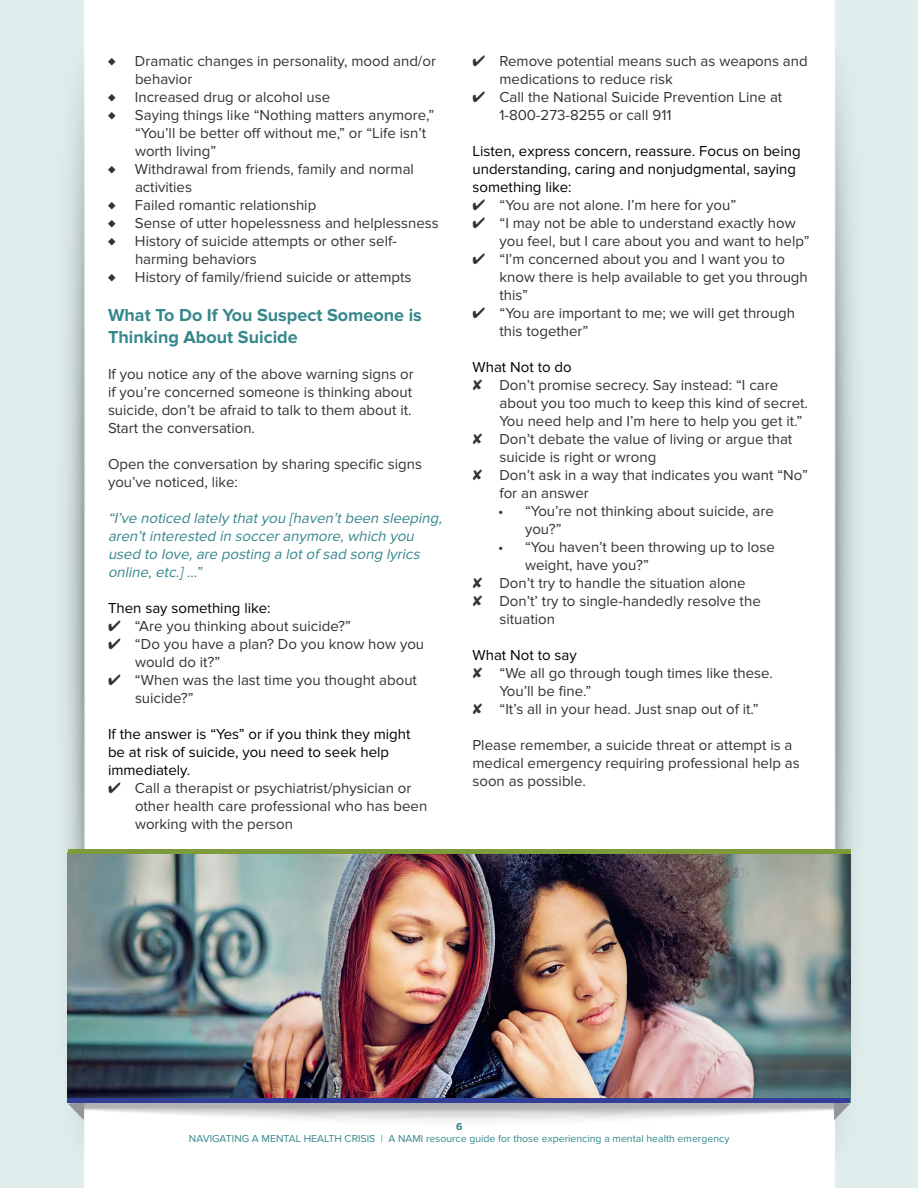
<style>
.page{position:relative;width:918px;height:1188px;background:#fff}
.page>*{position:absolute;margin:0;border:0;box-sizing:border-box;transform-origin:0 0}
.t1{font:700 18px/21.6px "Proxima Nova";color:#36878c}
.t2{font:15px/18px "Proxima Nova";color:#333}
.t3{font:15px/18px "Proxima Nova";color:#000}
.t4{font:italic 15px/18px "Proxima Nova";color:#36878c}
.t5{font:700 15px "Proxima Nova";color:#333}
.t6{font:10.5px "Proxima Nova";color:#36878c}
.t7{font:700 10.5px "Proxima Nova";color:#36878c}
</style>
<div class="page">
<img style="left:0;top:0;width:918px;height:1188px">
<img style="left:0;top:1063px;width:918px;height:65px">
<img style="left:68px;top:854px;width:782px;height:245px">
<hr style="left:68px;top:1099px;width:782px;height:4px;background:#333e99">
<div style="left:68px;top:849px;width:782px;height:5px;background:#7d9b3a"></div>
<p class="t5" style="left:108px;top:52px;width:9px">♦</p>
<p class="t2" style="left:135px;top:52px;width:302px">Dramatic changes in personality, mood and/or behavior</p>
<p class="t5" style="left:108px;top:88px;width:9px">♦</p>
<p class="t2" style="left:135px;top:88px;width:197px">Increased drug or alcohol use</p>
<p class="t5" style="left:108px;top:106px;width:9px">♦</p>
<p class="t2" style="left:135px;top:106px;width:301px">Saying things like “Nothing matters anymore,” “You’ll be better off without me,” or “Life isn’t worth living”</p>
<p class="t5" style="left:108px;top:160px;width:9px">♦</p>
<p class="t2" style="left:135px;top:160px;width:281px">Withdrawal from friends, family and normal activities</p>
<p class="t5" style="left:108px;top:196px;width:9px">♦</p>
<p class="t2" style="left:135px;top:196px;width:183px">Failed romantic relationship</p>
<p class="t5" style="left:108px;top:214px;width:9px">♦</p>
<p class="t2" style="left:135px;top:214px;width:305px">Sense of utter hopelessness and helplessness</p>
<p class="t5" style="left:108px;top:232px;width:9px">♦</p>
<p class="t2" style="left:135px;top:232px;width:263px">History of suicide attempts or other self&shy;harming behaviors</p>
<p class="t5" style="left:108px;top:268px;width:9px">♦</p>
<p class="t2" style="left:135px;top:268px;width:278px">History of family/friend suicide or attempts</p>
<p class="t1" style="left:108px;top:305px;width:315px">What To Do If You Suspect Someone is<br>Thinking About Suicide</p>
<p class="t2" style="left:108px;top:365px;width:307px">If you notice any of the above warning signs or if you’re concerned someone is thinking about suicide, don’t be afraid to talk to them about it.<br>Start the conversation.</p>
<p class="t2" style="left:108px;top:455px;width:316px">Open the conversation by sharing specific signs you’ve noticed, like:</p>
<p class="t4" style="left:108px;top:509px;width:339px">“I’ve noticed lately thatyou [haven’tbeen sleeping, aren’tinterested in socceranymore,which you used to love,are posting a lotof sad song lyrics online,etc.]…”</p>
<p class="t3" style="left:108px;top:599px;width:164px">Then say something like:</p>
<p class="t2" style="left:108px;top:617px;width:245px">✔ “Are you thinking about suicide?”</p>
<p class="t2" style="left:135px;top:635px;width:291px;text-indent:-27px">✔ “Do you have a plan? Do you know how you would do it?”</p>
<p class="t2" style="left:135px;top:671px;width:284px;text-indent:-27px">✔ “When was the last time you thought about suicide?”</p>
<p class="t3" style="left:108px;top:725px;width:304px">If the answer is “Yes” or if you think they might be at risk of suicide, you need to seek help immediately.</p>
<p class="t2" style="left:135px;top:779px;width:294px;text-indent:-27px">✔ Call a therapist or psychiatrist/physician or other health care professional who has been working with the person</p>
<p class="t2" style="left:500px;top:53px;width:310px;text-indent:-27px">✔ Remove potential means such as weapons and medications to reduce risk</p>
<p class="t2" style="left:500px;top:89px;width:284px;text-indent:-27px">✔ Call the National Suicide Prevention Line at<br>1-800-273-8255 or call 911</p>
<p class="t3" style="left:472px;top:143px;width:330px">Listen, express concern, reassure. Focus on being understanding, caring and nonjudgmental, saying something like:</p>
<p class="t2" style="left:472px;top:197px;width:265px">✔ “You are not alone. I’m here for you”</p>
<p class="t2" style="left:500px;top:215px;width:312px;text-indent:-27px">✔ “I may not be able to understand exactly how you feel, but I care about you and want to help”</p>
<p class="t2" style="left:500px;top:251px;width:310px;text-indent:-27px">✔ “I’m concerned about you and I want you to know there is help available to get you through this”</p>
<p class="t2" style="left:500px;top:305px;width:297px;text-indent:-27px">✔ “You are important to me; we will get through this together”</p>
<p class="t3" style="left:472px;top:359px;width:101px">What Not to do</p>
<p class="t2" style="left:500px;top:377px;width:310px;text-indent:-27px">✘ Don’t promise secrecy. Say instead: “I care about you too much to keep this kind of secret.<br>You need help and I’m here to help you get it.”</p>
<p class="t2" style="left:500px;top:431px;width:294px;text-indent:-27px">✘ Don’t debate the value of living or argue that suicide is right or wrong</p>
<p class="t2" style="left:500px;top:467px;width:310px;text-indent:-27px">✘ Don’t ask in a way that indicates you want “No” for an answer</p>
<p class="t2" style="left:525px;top:503px;width:250px;text-indent:-27px">• “You’re not thinking about suicide, are you?”</p>
<p class="t2" style="left:525px;top:539px;width:251px;text-indent:-27px">• “You haven’t been throwing up to lose weight, have you?”</p>
<p class="t2" style="left:472px;top:575px;width:275px">✘ Don’t try to handle the situation alone</p>
<p class="t2" style="left:500px;top:593px;width:263px;text-indent:-27px">✘ Don’t’ try to single-handedly resolve the situation</p>
<p class="t3" style="left:472px;top:647px;width:106px">What Not to say</p>
<p class="t2" style="left:500px;top:665px;width:275px;text-indent:-27px">✘ “We all go through tough times like these.<br>You’ll be fine.”</p>
<p class="t2" style="left:472px;top:701px;width:288px">✘ “It’s all in your head. Just snap out of it.”</p>
<p class="t2" style="left:472px;top:737px;width:329px">Please remember, a suicide threat or attempt is a medical emergency requiring professional help as soon as possible.</p>
<p class="t7" style="left:456px;top:1120px;width:8px">6</p>
<p class="t6" style="left:189px;top:1133px;width:542px">NAVIGATING A MENTAL HEALTH CRISIS | A NAMI resource guide for those experiencing a mental health emergency</p>
</div>
